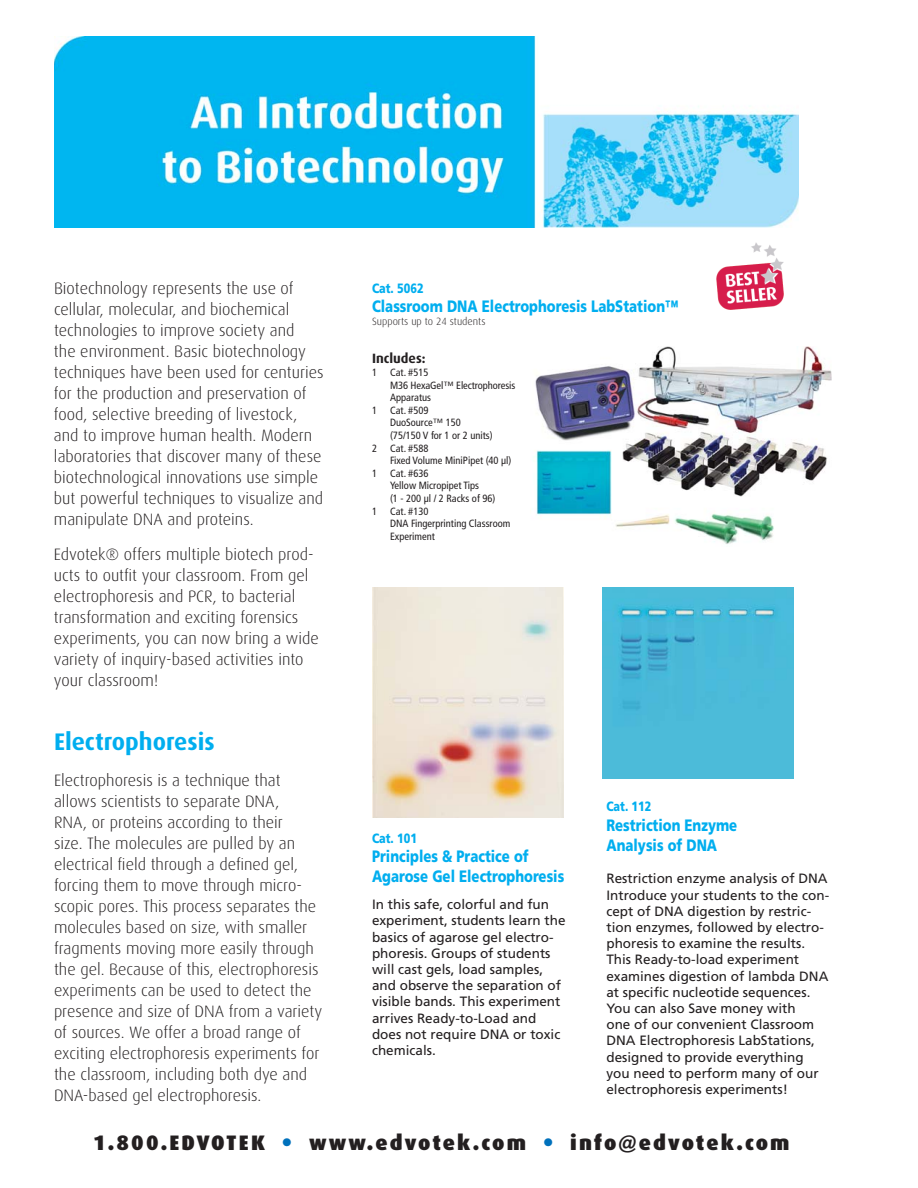
<style>
.page{position:relative;width:918px;height:1188px;background:#fff}
.page>*{position:absolute;margin:0;border:0;box-sizing:border-box;transform-origin:0 0}
.t1{font:700 24px "Dax";color:#00aeef}
.t2{font:900 21px "Dax";letter-spacing:.1em;color:#231f20}
.t3{font:300 16.5px/21px "Dax";color:#231f20}
.t4{font:900 16.5px/19.8px "Frutiger";color:#00aeef;scale:.8 1}
.t5{font:13.5px/16.2px "Frutiger";color:#231f20}
.t6{font:900 13.5px "Frutiger";color:#00aeef;scale:.8 1}
.t7{font:700 13.5px "Dax";color:#231f20}
.t8{font:condensed 10.5px "Frutiger";color:#231f20}
.t9{font:300 10.5px "Dax";color:#231f20}
.s1{color:#0071bc}
</style>
<div class="page">
<img style="left:54px;top:37px;width:744px;height:191px">
<img style="left:372px;top:588px;width:191px;height:229px">
<img style="left:602px;top:588px;width:191px;height:191px">
<img style="left:535px;top:346px;width:297px;height:198px">
<img style="left:717px;top:243px;width:66px;height:67px">
<p class="t3" style="left:54px;top:279px;width:271px">Biotechnology represents the use of cellular, molecular, and biochemical technologies to improve society and<br>the environment. Basic biotechnology techniques have been used for centuries for the production and preservation of food, selective breeding of livestock, and to improve human health. Modern laboratories that discover many of these biotechnological innovations use simple but powerful techniques to visualize and manipulate DNA and proteins.</p>
<p class="t3" style="left:54px;top:545px;width:266px">Edvotek® offers multiple biotech prod&shy;ucts to outfit your classroom. From gel electrophoresis and PCR, to bacterial transformation and exciting forensics experiments, you can now bring a wide variety of inquiry-based activities into your classroom!</p>
<h1 class="t1" style="left:54px;top:730px;width:162px">Electrophoresis</h1>
<p class="t3" style="left:54px;top:770px;width:270px">Electrophoresis is a technique that allows scientists to separate DNA,<br>RNA, or proteins according to their<br>size. The molecules are pulled by an electrical field through a defined gel, forcing them to move through micro&shy;scopic pores. This process separates the molecules based on size, with smaller fragments moving more easily through the gel. Because of this, electrophoresis experiments can be used to detect the presence and size of DNA from a variety of sources. We offer a broad range of exciting electrophoresis experiments for the classroom, including both dye and DNA-based gel electrophoresis.</p>
<p class="t6" style="left:372px;top:283px;width:66px">Cat. 5062</p>
<p class="t4" style="left:372px;top:298px;width:384px">Classroom DNA Electrophoresis LabStation™</p>
<p class="t9" style="left:372px;top:316px;width:115px">Supports up to 24 students</p>
<p class="t7" style="left:372px;top:352px;width:55px">Includes:</p>
<p class="t8" style="left:372px;top:368px;width:58px">1 Cat. #515</p>
<p class="t8" style="left:390px;top:381px;width:127px">M36 HexaGel™ Electrophoresis</p>
<p class="t8" style="left:390px;top:393px;width:43px">Apparatus</p>
<p class="t8" style="left:372px;top:406px;width:58px">1 Cat. #509</p>
<p class="t8" style="left:390px;top:418px;width:72px">DuoSource™ 150</p>
<p class="t8" style="left:390px;top:431px;width:104px">(75/150 V for 1 or 2 units)</p>
<p class="t8" style="left:372px;top:444px;width:58px">2 Cat. #588</p>
<p class="t8" style="left:390px;top:456px;width:123px">Fixed Volume MiniPipet (40 µl)</p>
<p class="t8" style="left:372px;top:469px;width:58px">1 Cat. #636</p>
<p class="t8" style="left:390px;top:481px;width:91px">Yellow Micropipet Tips</p>
<p class="t8" style="left:390px;top:494px;width:107px">(1 - 200 µl / 2 Racks of 96)</p>
<p class="t8" style="left:372px;top:507px;width:58px">1 Cat. #130</p>
<p class="t8" style="left:390px;top:519px;width:122px">DNA Fingerprinting Classroom</p>
<p class="t8" style="left:390px;top:532px;width:46px">Experiment</p>
<p class="t6" style="left:372px;top:832px;width:58px">Cat. 101</p>
<p class="t4" style="left:372px;top:848px;width:242px">Principles &amp; Practice of<br>Agarose Gel Electrophoresis</p>
<p class="t5" style="left:372px;top:897px;width:195px">In this safe, colorful and fun experiment, students learn the basics of agarose gel electro&shy;phoresis. Groups of students will cast gels, load samples, and observe the separation of visible bands. This experiment arrives Ready-to-Load and does not require DNA or toxic chemicals.</p>
<p class="t6" style="left:606px;top:801px;width:58px">Cat. 112</p>
<p class="t4" style="left:606px;top:817px;width:165px">Restriction Enzyme<br>Analysis of DNA</p>
<p class="t5" style="left:606px;top:872px;width:224px">Restriction enzyme analysis of DNA<br>Introduce your students to the con&shy;cept of DNA digestion by restric&shy;tion enzymes, followed by electro&shy;phoresis to examine the results.<br>This Ready-to-load experiment examines digestion of lambda DNA at specific nucleotide sequences.<br>You can also Save money with<br>one of our convenient Classroom<br>DNA Electrophoresis LabStations, designed to provide everything you need to perform many of our electrophoresis experiments!</p>
<p class="t2" style="left:93px;top:1132px;width:698px">1.800.EDVOTEK <span class="s1">•</span> www.edvotek.com <span class="s1">•</span> info@edvotek.com</p>
</div>
